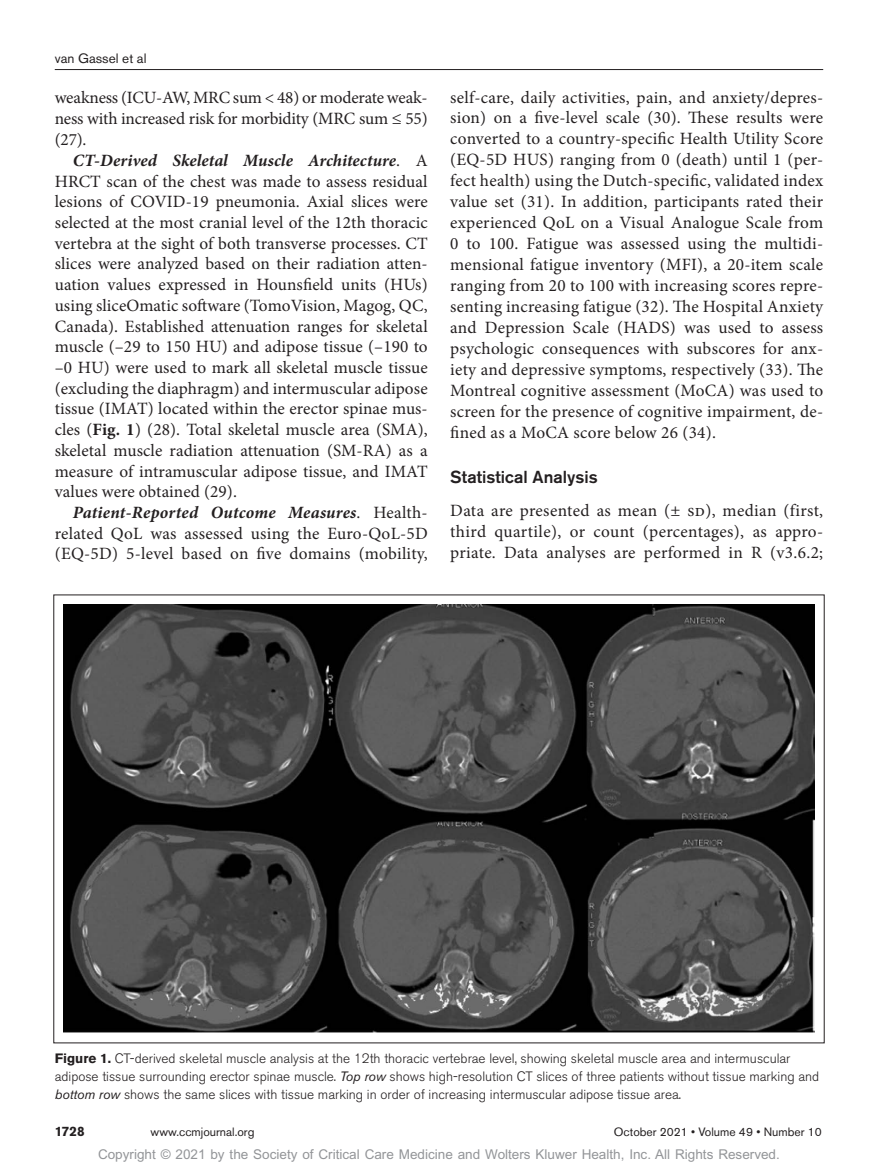
<style>
.page{position:relative;width:878px;height:1175px;background:#fff}
.page>*{position:absolute;margin:0;border:0;box-sizing:border-box;transform-origin:0 0}
.t1{font:17.25px/20.7px "Minion Pro";letter-spacing:.01em;color:#231f20;text-align:justify}
.t2{font:500 17.25px "Akzidenz Grotesk BE";color:#231f20}
.t3{font:300 13.5px/18px "Akzidenz Grotesk BE";color:#231f20}
.t4{font:13.5px "Arial MT Std";color:#939598}
.t5{font:13.5px "Akzidenz Grotesk BE";color:#231f20}
.t6{font:700 13.5px "Akzidenz Grotesk BE";color:#231f20}
.t7{font:12px "Akzidenz Grotesk BE";color:#231f20}
.s1{font-weight:700;font-style:italic}
.s2{font-weight:700}
.s3{font-weight:400;font-style:italic}
</style>
<div class="page">
<hr style="left:55px;top:69px;width:768px;height:1px;background:#231f20">
<svg style="left:53px;top:594px;width:772px;height:449px;background:#494949"></svg>
<p class="t5" style="left:55px;top:50px;width:93px">van Gassel et al</p>
<p class="t1" style="left:55px;top:86px;width:374px;line-height:21.3px">weakness (ICU-AW, MRC sum &lt; 48) or moderate weak&shy;ness with increased risk for morbidity (MRC sum ≤ 55) (27).</p>
<p class="t1" style="left:55px;top:150px;width:374px;text-indent:18px"><span class="s1">CT-Derived Skeletal Muscle Architecture</span>. A HRCT scan of the chest was made to assess residual lesions of COVID-19 pneumonia. Axial slices were selected at the most cranial level of the 12th thoracic vertebra at the sight of both transverse processes. CT slices were analyzed based on their radiation atten&shy;uation values expressed in Hounsfield units (HUs) using sliceOmatic software (TomoVision, Magog, QC, Canada). Established attenuation ranges for skeletal muscle (–29 to 150 HU) and adipose tissue (–190 to –0 HU) were used to mark all skeletal muscle tissue (excluding the diaphragm) and intermuscular adipose tissue (IMAT) located within the erector spinae mus&shy;cles (<span class="s2">Fig. 1</span>) (28). Total skeletal muscle area (SMA), skeletal muscle radiation attenuation (SM-RA) as a measure of intramuscular adipose tissue, and IMAT values were obtained (29).</p>
<p class="t1" style="left:55px;top:502px;width:374px;text-indent:18px"><span class="s1">Patient-Reported Outcome Measures</span>. Health&shy;related QoL was assessed using the Euro-QoL-5D (EQ-5D) 5-level based on five domains (mobility,</p>
<p class="t1" style="left:450px;top:87px;width:374px">self-care, daily activities, pain, and anxiety/depres&shy;sion) on a five-level scale (30). These results were converted to a country-specific Health Utility Score (EQ-5D HUS) ranging from 0 (death) until 1 (per&shy;fect health) using the Dutch-specific, validated index value set (31). In addition, participants rated their experienced QoL on a Visual Analogue Scale from 0 to 100. Fatigue was assessed using the multidi&shy;mensional fatigue inventory (MFI), a 20-item scale ranging from 20 to 100 with increasing scores repre&shy;senting increasing fatigue (32). The Hospital Anxiety and Depression Scale (HADS) was used to assess psychologic consequences with subscores for anx&shy;iety and depressive symptoms, respectively (33). The Montreal cognitive assessment (MoCA) was used to screen for the presence of cognitive impairment, de&shy;fined as a MoCA score below 26 (34).</p>
<p class="t2" style="left:450px;top:466px;width:149px">Statistical Analysis</p>
<p class="t1" style="left:450px;top:500px;width:374px">Data are presented as mean (± sd), median (first, third quartile), or count (percentages), as appro&shy;priate. Data analyses are performed in R (v3.6.2;</p>
<p class="t3" style="left:55px;top:1050px;width:766px"><span class="s2">Figure 1.</span> CT-derived skeletal muscle analysis at the 12th thoracic vertebrae level, showing skeletal muscle area and intermuscular adipose tissue surrounding erector spinae muscle. <span class="s3">Top row</span> shows high-resolution CT slices of three patients without tissue marking and <span class="s3">bottom row</span> shows the same slices with tissue marking in order of increasing intermuscular adipose tissue area.</p>
<p class="t6" style="left:55px;top:1123px;width:31px">1728</p>
<p class="t7" style="left:151px;top:1125px;width:105px">www.ccmjournal.org</p>
<p class="t7" style="left:614px;top:1125px;width:209px">October 2021 • Volume 49 • Number 10</p>
<p class="t4" style="left:98px;top:1146px;width:683px">Copyright © 2021 by the Society of Critical Care Medicine and Wolters Kluwer Health, Inc. All Rights Reserved.</p>
</div>
